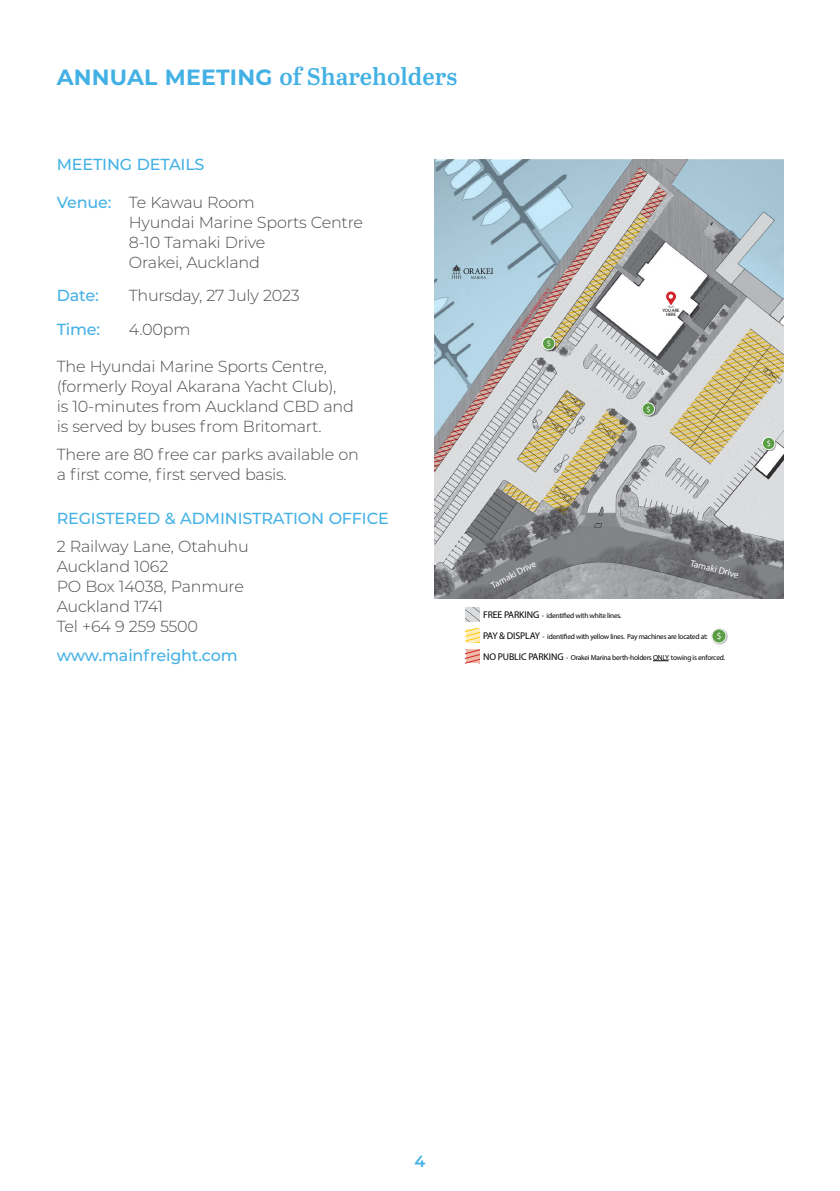
<style>
.page{position:relative;width:840px;height:1191px;background:#fff}
.page>*{position:absolute;margin:0;border:0;box-sizing:border-box;transform-origin:0 0}
.Page_Heading_Left_20{font:600 24px "Abril Text";color:#44b1e5}
._2021_Body{font:300 16px/20px "Montserrat";letter-spacing:-.015em;color:#4b4c4d}
._2023_sub_level_2{font:300 16px/20px "Montserrat";letter-spacing:-.015em;color:#4b4c4d}
._2023_sub_level_2-2{font:500 16px "Montserrat";letter-spacing:-.01em;color:#44b1e5}
._2022_Para_Heading_B{font:500 16px "Montserrat";letter-spacing:-.01em;color:#44b1e5}
.Intro_copy_-_on_Gree{font:600 16px "Montserrat";color:#44b1e5}
.t1{font:9.4px "Myriad Pro";color:#fff}
.t2{font:8.2px "Myriad Pro";color:#fff}
.t3{font:7.4px "Myriad Pro";letter-spacing:-.03em;color:#000}
.t4{font:5.4px "Myriad Pro";color:#d1232a;scale:.9 1}
.t5{font:4.8px/3.8px "Myriad Pro";letter-spacing:-.02em;color:#000;text-align:center}
.s1{font-family:"Montserrat";font-weight:700;font-size:22px}
.s2{font-weight:500;color:#44b1e5}
.s3{font-size:9.8px}
.s4{font-size:9.2px;color:#fff}
</style>
<div class="page">
<img style="left:434px;top:515px;width:348px;height:84px">
<svg style="left:465px;top:649px;width:14px;height:14px"></svg>
<svg style="left:653px;top:660px;width:14px;height:1px"></svg>
<svg style="left:465px;top:628px;width:14px;height:14px"></svg>
<div style="left:710px;top:628px;width:17px;height:17px;background:#000;opacity:.4"></div>
<div style="left:711px;top:629px;width:14px;height:14px;background:#5a9d44;border-radius:50%"></div>
<div style="left:711px;top:628px;width:15px;height:15px;border:1px solid #fff;border-radius:50%"></div>
<img style="left:465px;top:607px;width:14px;height:14px">
<svg style="left:434px;top:159px;width:348px;height:356px;background:#bac0be"></svg>
<p class="Page_Heading_Left_20" style="left:57px;top:59px;width:402px"><span class="s1">ANNUAL MEETING</span> of Shareholders</p>
<p class="_2023_sub_level_2-2" style="left:57px;top:153px;width:149px">MEETING DETAILS</p>
<p class="_2023_sub_level_2" style="left:129px;top:192px;width:236px;text-indent:-72px"><span class="s2">Venue:</span> Te Kawau Room<br>Hyundai Marine Sports Centre<br>8-10 Tamaki Drive<br>Orakei, Auckland</p>
<p class="_2023_sub_level_2-2" style="left:57px;top:284px;width:43px">Date:</p>
<p class="_2023_sub_level_2" style="left:129px;top:285px;width:172px">Thursday, 27 July 2023</p>
<p class="_2023_sub_level_2-2" style="left:57px;top:318px;width:45px">Time:</p>
<p class="_2023_sub_level_2" style="left:129px;top:318px;width:63px">4.00pm</p>
<p class="_2021_Body" style="left:57px;top:355px;width:298px">The Hyundai Marine Sports Centre, (formerly Royal Akarana Yacht Club),<br>is 10-minutes from Auckland CBD and is served by buses from Britomart.</p>
<p class="_2021_Body" style="left:57px;top:444px;width:303px">There are 80 free car parks available on a first come, first served basis.</p>
<p class="_2023_sub_level_2-2" style="left:57px;top:507px;width:333px">REGISTERED &amp; ADMINISTRATION OFFICE</p>
<p class="_2021_Body" style="left:57px;top:536px;width:193px">2 Railway Lane, Otahuhu<br>Auckland 1062<br>PO Box 14038, Panmure<br>Auckland 1741<br>Tel +64 9 259 5500</p>
<p class="_2022_Para_Heading_B" style="left:57px;top:644px;width:182px">www.mainfreight.com</p>
<p class="t4" style="left:510px;top:338px;width:71px;rotate:-55deg">ORAKEI MARINA PARKING ONLY</p>
<p class="t2" style="left:546px;top:338px;width:6px">$</p>
<p class="t5" style="left:662px;top:309px;width:19px">YOU ARE<br>HERE</p>
<p class="t2" style="left:646px;top:404px;width:6px">$</p>
<p class="t2" style="left:766px;top:438px;width:6px">$</p>
<p class="t1" style="left:488px;top:581px;width:51px;rotate:-28deg">Tamaki Drive</p>
<p class="t1" style="left:691px;top:557px;width:51px;rotate:14deg">Tamaki Drive</p>
<p class="t3" style="left:482px;top:611px;width:140px"><span class="s3">FREE PARKING</span> - identified with white lines.</p>
<p class="t3" style="left:482px;top:632px;width:240px"><span class="s3">PAY &amp; DISPLAY</span> - identified with yellow lines. Pay machines are located at: <span class="s4">$</span></p>
<p class="t3" style="left:482px;top:653px;width:243px"><span class="s3">NO PUBLIC PARKING</span> - Orakei Marina berth-holders ONLY, towing is enforced.</p>
<p class="Intro_copy_-_on_Gree" style="left:414px;top:1149px;width:12px">4</p>
</div>
